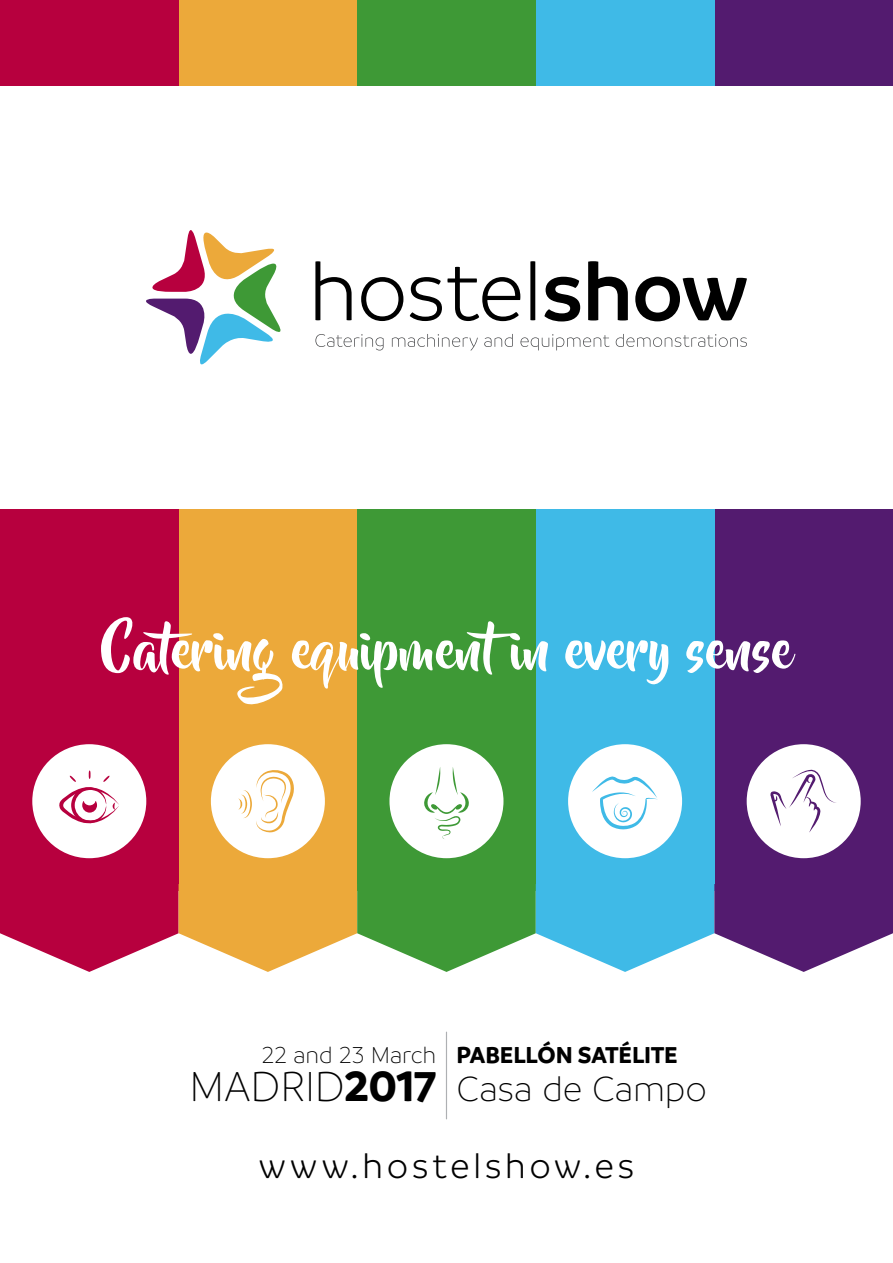
<style>
.page{position:relative;width:893px;height:1263px;background:#fff}
.page>*{position:absolute;margin:0;border:0;box-sizing:border-box;transform-origin:0 0}
.t1{font:52.5px "Beyond The Mountains";color:#fff}
.t2{font:300 45px "Branding";letter-spacing:-.01em;color:#000}
.t3{font:300 37.5px "Branding";letter-spacing:.09em;color:#000}
.t4{font:300 37.5px "Branding";letter-spacing:-.005em;color:#000}
.t5{font:700 24.75px "Branding";letter-spacing:-.01em;color:#000}
.t6{font:300 24.75px "Branding";letter-spacing:-.005em;color:#000}
.s1{font-weight:700}
</style>
<div class="page">
<div style="left:179px;top:509px;width:178px;height:382px;background:#eca93a"></div>
<div style="left:714px;top:509px;width:179px;height:382px;background:#531b6f"></div>
<div style="left:0;top:509px;width:179px;height:382px;background:#b7003e"></div>
<div style="left:536px;top:509px;width:178px;height:382px;background:#3fbae7"></div>
<div style="left:357px;top:509px;width:179px;height:382px;background:#3e9936"></div>
<div style="left:179px;top:0;width:178px;height:85px;background:#eca93a"></div>
<div style="left:714px;top:0;width:179px;height:85px;background:#531b6f"></div>
<div style="left:0;top:0;width:179px;height:85px;background:#b7003e"></div>
<div style="left:536px;top:0;width:178px;height:85px;background:#3fbae7"></div>
<div style="left:357px;top:0;width:179px;height:85px;background:#3e9936"></div>
<svg style="left:0;top:884px;width:893px;height:88px"></svg>
<div style="left:32px;top:744px;width:114px;height:114px;background:#fff;border-radius:50%"></div>
<svg style="left:59px;top:770px;width:60px;height:54px"></svg>
<div style="left:211px;top:744px;width:114px;height:114px;background:#fff;border-radius:50%"></div>
<svg style="left:238px;top:770px;width:56px;height:63px"></svg>
<div style="left:389px;top:744px;width:114px;height:114px;background:#fff;border-radius:50%"></div>
<svg style="left:424px;top:767px;width:45px;height:72px"></svg>
<div style="left:568px;top:744px;width:114px;height:114px;background:#fff;border-radius:50%"></div>
<svg style="left:592px;top:776px;width:66px;height:54px"></svg>
<div style="left:747px;top:744px;width:114px;height:114px;background:#fff;border-radius:50%"></div>
<svg style="left:770px;top:769px;width:66px;height:64px"></svg>
<hr style="left:446px;top:1032px;width:1px;height:87px;background:#aeb0b3">
<svg style="left:315px;top:261px;width:432px;height:60px"></svg>
<svg style="left:146px;top:230px;width:135px;height:135px"></svg>
<svg style="left:315px;top:334px;width:432px;height:17px"></svg>
<p class="t1" style="left:101px;top:621px;width:692px">Catering equipmentin every sense</p>
<p class="t6" style="left:262px;top:1042px;width:176px">22 and 23 March</p>
<p class="t2" style="left:189px;top:1064px;width:249px">MADRID<span class="s1">2017</span></p>
<p class="t5" style="left:457px;top:1041px;width:223px">PABELLÓN SATÉLITE</p>
<p class="t4" style="left:457px;top:1070px;width:252px">Casa de Campo</p>
<p class="t3" style="left:259px;top:1146px;width:377px">www.hostelshow.es</p>
</div>
